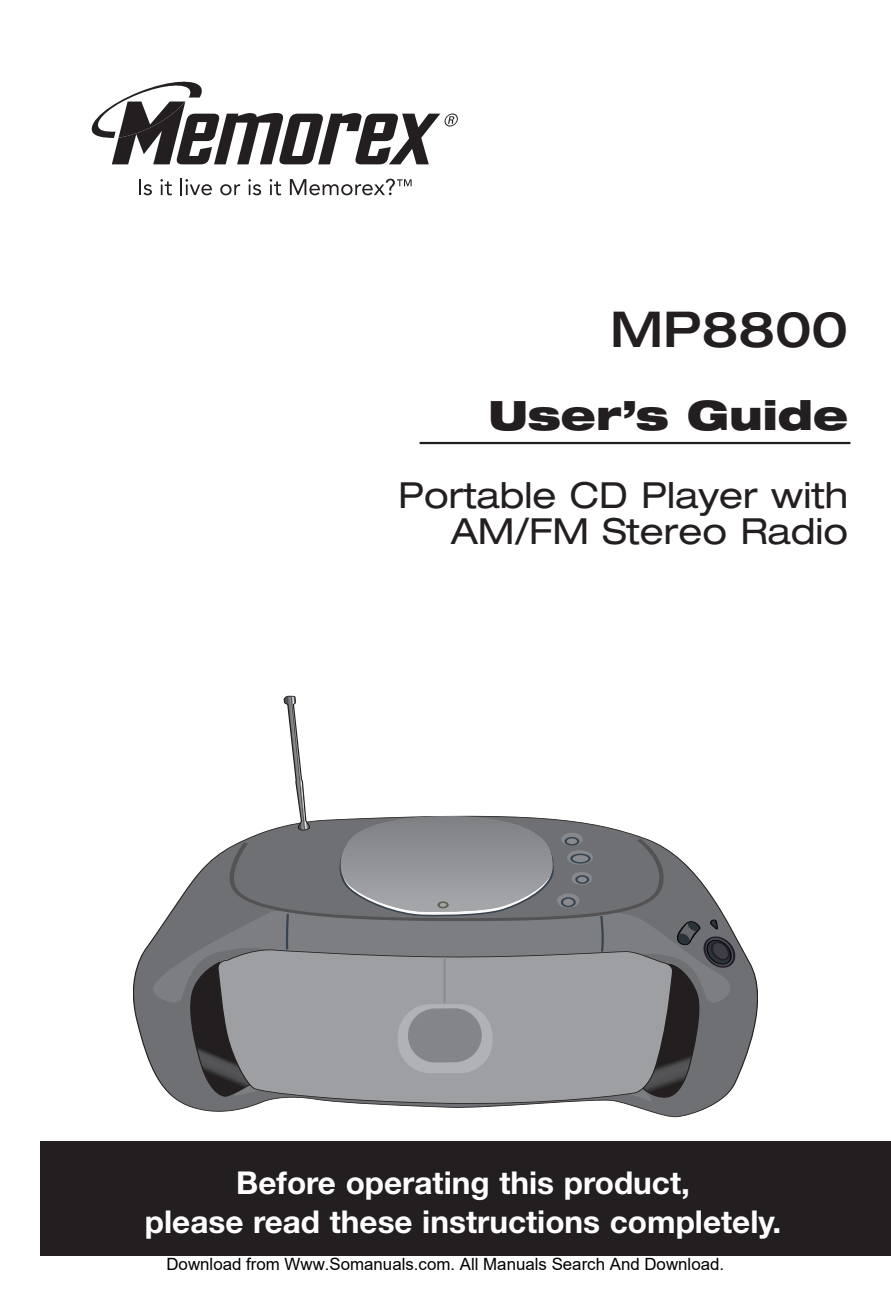
<style>
.page{position:relative;width:891px;height:1296px;background:#fff}
.page>*{position:absolute;margin:0;border:0;box-sizing:border-box;transform-origin:0 0}
.t1{font:500 expanded 49.5px "Helvetica Neue";color:#231f20}
.t2{font:900 expanded 40.5px "Helvetica Neue";color:#231f20}
.t3{font:expanded 36px/36px "Helvetica Neue";color:#231f20;text-align:right}
.t4{font:700 31.5px/38.2px "Helvetica Neue";color:#fff;text-align:center}
.t5{font:16.88px "Arial";color:#000}
</style>
<div class="page">
<svg style="left:91px;top:81px;width:367px;height:83px"></svg>
<svg style="left:139px;top:179px;width:13px;height:16px"></svg>
<svg style="left:160px;top:179px;width:12px;height:16px"></svg>
<svg style="left:180px;top:178px;width:32px;height:17px"></svg>
<svg style="left:220px;top:184px;width:20px;height:11px"></svg>
<svg style="left:248px;top:179px;width:13px;height:16px"></svg>
<svg style="left:270px;top:179px;width:11px;height:16px"></svg>
<svg style="left:290px;top:179px;width:122px;height:16px"></svg>
<hr style="left:420px;top:442px;width:431px;height:2px;background:#231f20">
<svg style="left:133px;top:888px;width:625px;height:229px"></svg>
<svg style="left:153px;top:910px;width:589px;height:98px;background:#818285"></svg>
<svg style="left:187px;top:696px;width:549px;height:407px"></svg>
<div style="left:438px;top:901px;width:10px;height:8px;border:2px solid #576351;border-radius:50%"></div>
<hr style="left:444px;top:957px;width:1px;height:46px;background:#8a8c8f">
<div style="left:40px;top:1141px;width:851px;height:115px;background:#231f20"></div>
<h1 class="t1" style="left:610px;top:311px;width:240px">MP8800</h1>
<p class="t2" style="left:489px;top:400px;width:361px">User’s Guide</p>
<p class="t3" style="left:398px;top:480px;width:452px">Portable CD Player with<br>AM/FM Stereo Radio</p>
<p class="t4" style="left:145px;top:1163px;width:638px">Before operating this product,<br>please read these instructions completely.</p>
<p class="t5" style="left:166px;top:1255px;width:559px">Download from Www.Somanuals.com. All Manuals Search And Download.</p>
</div>
